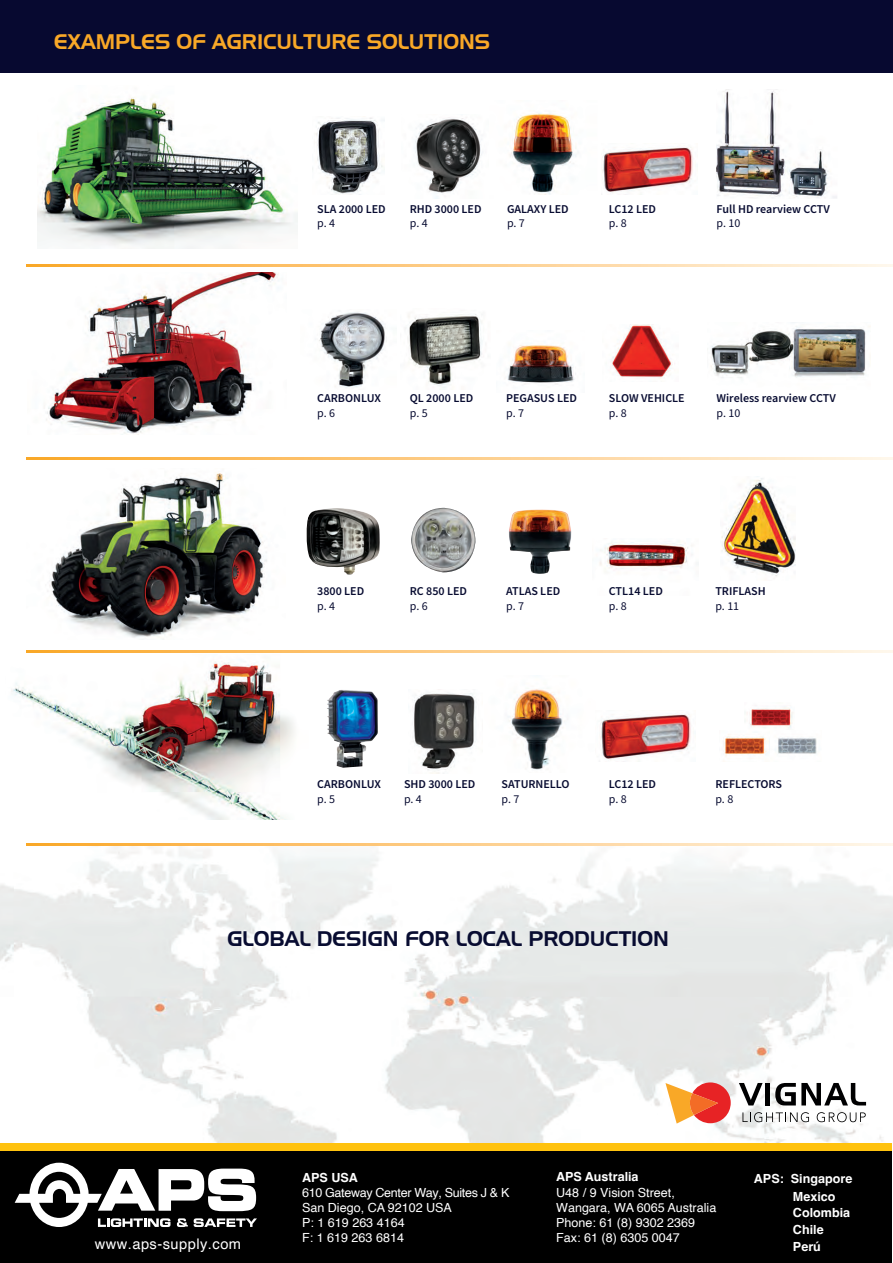
<style>
.page{position:relative;width:893px;height:1263px;background:#fff}
.page>*{position:absolute;margin:0;border:0;box-sizing:border-box;transform-origin:0 0}
.t1{font:21px "Slicker";color:#f9a827}
.t2{font:21px "Slicker";color:#080c31}
.t3{font:14.7px "Helvetica";letter-spacing:.03em;color:#fff}
.t4{font:12.6px/15px "Helvetica";color:#fff}
.t5{font:700 12.6px/16.8px "Helvetica";color:#fff}
.t6{font:600 12px "Source Sans Pro";color:#080c31}
.t7{font:12px "Source Sans Pro";color:#080c31}
</style>
<div class="page">
<img style="left:38px;top:98px;width:259px;height:150px">
<img style="left:47px;top:473px;width:220px;height:165px">
<img style="left:46px;top:272px;width:233px;height:162px">
<img style="left:414px;top:117px;width:69px;height:81px">
<img style="left:413px;top:693px;width:64px;height:80px">
<img style="left:312px;top:117px;width:73px;height:78px">
<img style="left:327px;top:690px;width:51px;height:78px">
<img style="left:611px;top:325px;width:64px;height:54px">
<img style="left:602px;top:147px;width:91px;height:46px">
<img style="left:0;top:845px;width:893px;height:298px">
<img style="left:711px;top:326px;width:159px;height:52px">
<img style="left:717px;top:89px;width:120px;height:109px">
<img style="left:510px;top:113px;width:66px;height:81px">
<img style="left:508px;top:689px;width:55px;height:81px">
<img style="left:319px;top:312px;width:68px;height:76px">
<img style="left:411px;top:508px;width:64px;height:64px">
<img style="left:405px;top:314px;width:77px;height:74px">
<img style="left:509px;top:509px;width:63px;height:65px">
<img style="left:506px;top:345px;width:69px;height:40px">
<img style="left:721px;top:476px;width:75px;height:100px">
<img style="left:306px;top:508px;width:74px;height:66px">
<img style="left:599px;top:542px;width:89px;height:27px">
<img style="left:600px;top:714px;width:91px;height:46px">
<img style="left:723px;top:734px;width:94px;height:23px">
<img style="left:747px;top:707px;width:46px;height:21px">
<svg style="left:26px;top:265px;width:867px;height:1px"></svg>
<svg style="left:26px;top:458px;width:867px;height:1px"></svg>
<svg style="left:26px;top:651px;width:867px;height:1px"></svg>
<svg style="left:26px;top:843px;width:867px;height:2px"></svg>
<img style="left:11px;top:662px;width:283px;height:157px">
<div style="left:0;top:0;width:893px;height:72px;background:#070930"></div>
<svg style="left:665px;top:1082px;width:66px;height:41px"></svg>
<svg style="left:742px;top:1112px;width:67px;height:10px"></svg>
<svg style="left:817px;top:1112px;width:49px;height:10px"></svg>
<svg style="left:739px;top:1083px;width:24px;height:22px"></svg>
<div style="left:765px;top:1083px;width:5px;height:22px;background:#000001"></div>
<svg style="left:775px;top:1083px;width:91px;height:22px"></svg>
<div style="left:0;top:1143px;width:892px;height:8px;background:#ffc20e"></div>
<div style="left:0;top:1151px;width:892px;height:112px;background:#000"></div>
<svg style="left:15px;top:1163px;width:242px;height:64px"></svg>
<h1 class="t1" style="left:54px;top:30px;width:437px">EXAMPLES OF AGRICULTURE SOLUTIONS</h1>
<p class="t6" style="left:317px;top:201px;width:70px">SLA 2000 LED</p>
<p class="t7" style="left:317px;top:215px;width:19px">p. 4</p>
<p class="t6" style="left:410px;top:201px;width:73px">RHD 3000 LED</p>
<p class="t7" style="left:410px;top:215px;width:19px">p. 4</p>
<p class="t6" style="left:507px;top:201px;width:63px">GALAXY LED</p>
<p class="t7" style="left:507px;top:215px;width:19px">p. 7</p>
<p class="t6" style="left:609px;top:201px;width:49px">LC12 LED</p>
<p class="t7" style="left:609px;top:215px;width:19px">p. 8</p>
<p class="t6" style="left:717px;top:201px;width:115px">Full HD rearview CCTV</p>
<p class="t7" style="left:717px;top:215px;width:25px">p. 10</p>
<p class="t6" style="left:317px;top:390px;width:65px">CARBONLUX</p>
<p class="t7" style="left:317px;top:405px;width:19px">p. 6</p>
<p class="t6" style="left:410px;top:390px;width:65px">QL 2000 LED</p>
<p class="t7" style="left:410px;top:405px;width:19px">p. 5</p>
<p class="t6" style="left:506px;top:390px;width:72px">PEGASUS LED</p>
<p class="t7" style="left:506px;top:405px;width:19px">p. 7</p>
<p class="t6" style="left:609px;top:390px;width:77px">SLOW VEHICLE</p>
<p class="t7" style="left:609px;top:405px;width:19px">p. 8</p>
<p class="t6" style="left:717px;top:390px;width:121px">Wireless rearview CCTV</p>
<p class="t7" style="left:717px;top:405px;width:25px">p. 10</p>
<p class="t6" style="left:317px;top:583px;width:49px">3800 LED</p>
<p class="t7" style="left:317px;top:598px;width:19px">p. 4</p>
<p class="t6" style="left:410px;top:583px;width:59px">RC 850 LED</p>
<p class="t7" style="left:410px;top:598px;width:19px">p. 6</p>
<p class="t6" style="left:506px;top:583px;width:56px">ATLAS LED</p>
<p class="t7" style="left:506px;top:598px;width:19px">p. 7</p>
<p class="t6" style="left:609px;top:583px;width:55px">CTL14 LED</p>
<p class="t7" style="left:609px;top:598px;width:19px">p. 8</p>
<p class="t6" style="left:715px;top:583px;width:52px">TRIFLASH</p>
<p class="t7" style="left:715px;top:598px;width:25px">p. 11</p>
<p class="t6" style="left:317px;top:776px;width:65px">CARBONLUX</p>
<p class="t7" style="left:317px;top:791px;width:19px">p. 5</p>
<p class="t6" style="left:404px;top:776px;width:73px">SHD 3000 LED</p>
<p class="t7" style="left:404px;top:791px;width:19px">p. 4</p>
<p class="t6" style="left:502px;top:776px;width:70px">SATURNELLO</p>
<p class="t7" style="left:502px;top:791px;width:19px">p. 7</p>
<p class="t6" style="left:609px;top:776px;width:49px">LC12 LED</p>
<p class="t7" style="left:609px;top:791px;width:19px">p. 8</p>
<p class="t6" style="left:715px;top:776px;width:68px">REFLECTORS</p>
<p class="t7" style="left:715px;top:791px;width:19px">p. 8</p>
<h1 class="t2" style="left:227px;top:927px;width:443px">GLOBAL DESIGN FOR LOCAL PRODUCTION</h1>
<p class="t3" style="left:95px;top:1233px;width:148px">www.aps-supply.com</p>
<p class="t5" style="left:302px;top:1170px;width:57px">APS USA</p>
<p class="t4" style="left:302px;top:1185px;width:209px">610 Gateway Center Way, Suites J &amp; K<br>San Diego, CA 92102 USA<br>P: 1 619 263 4164<br>F: 1 619 263 6814</p>
<p class="t5" style="left:556px;top:1170px;width:84px">APS Australia</p>
<p class="t4" style="left:556px;top:1185px;width:162px">U48 / 9 Vision Street,<br>Wangara, WA 6065 Australia<br>Phone: 61 (8) 9302 2369<br>Fax: 61 (8) 6305 0047</p>
<p class="t5" style="left:793px;top:1170px;width:61px;line-height:18.1px;text-indent:-39px">APS: Singapore<br>Mexico</p>
<p class="t5" style="left:793px;top:1206px;width:59px">Colombia<br>Chile<br>Perú</p>
</div>
